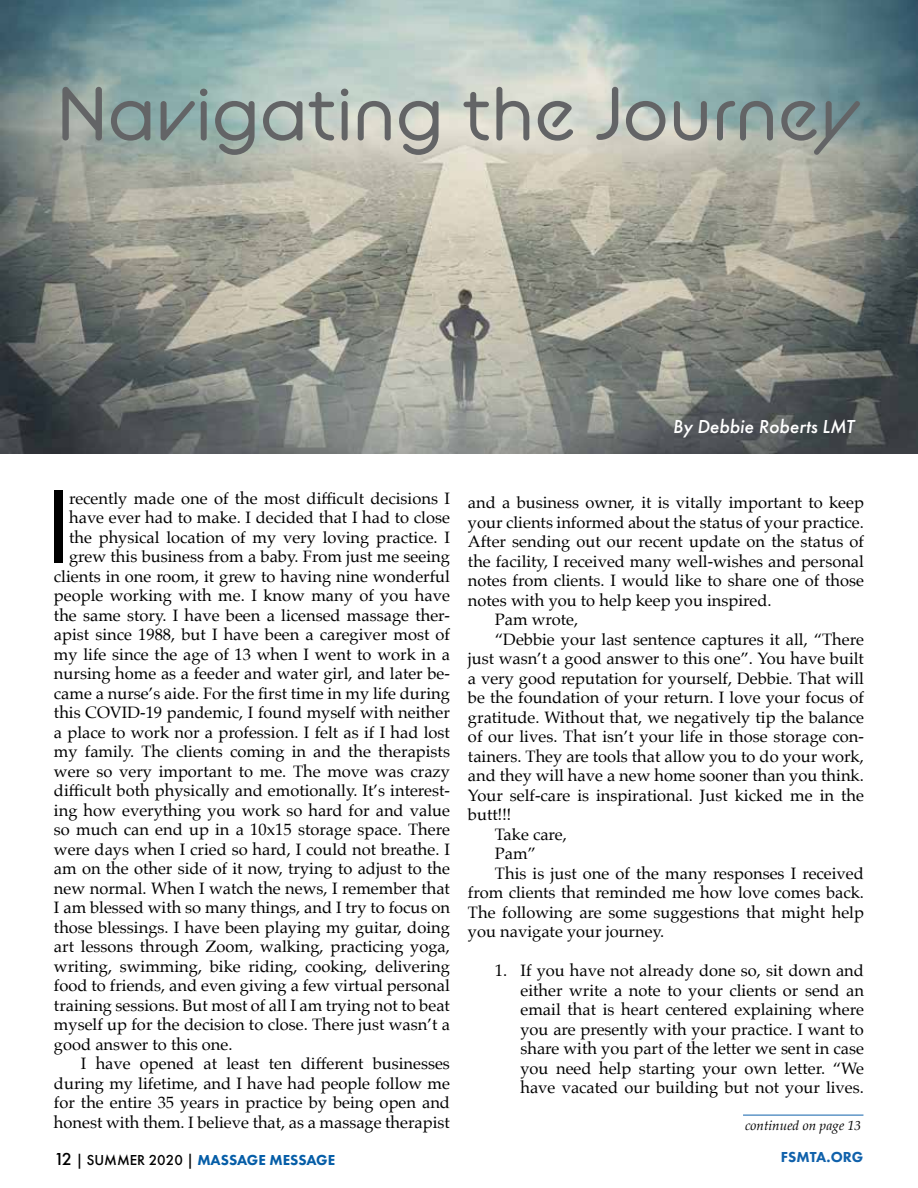
<style>
.page{position:relative;width:918px;height:1188px;background:#fff}
.page>*{position:absolute;margin:0;border:0;box-sizing:border-box;transform-origin:0 0}
.t1{font:84.6px "Antonio";color:#000}
.t2{font:75px "BC Alphapipe RB";color:#636466}
.t3{font:italic 500 19.5px "Futura PT";color:#fff}
.t4{font:16.5px/19.5px "Palatino";color:#000;text-align:justify}
.t5{font:800 15px "Futura PT";color:#055da7}
.t6{font:800 15px "Futura PT";color:#1061ab}
.t7{font:italic 13.5px "Palatino";color:#000}
.s1{font-weight:500;font-size:18px;color:#000}
.s2{font-weight:500;color:#000}
</style>
<div class="page">
<img style="left:0;top:0;width:918px;height:454px">
<hr style="left:743px;top:1115px;width:120px;height:1px;background:#1061ab">
<h2 class="t2" style="left:57px;top:67px;width:805px">Navigating the Journey</h2>
<p class="t3" style="left:673px;top:415px;width:183px">By Debbie Roberts LMT</p>
<h1 class="t1" style="left:47px;top:464px;width:23px">I</h1>
<p class="t4" style="left:69px;top:488px;width:382px">recently made one of the most difficult decisions I</p>
<p class="t4" style="left:69px;top:508px;width:382px">have ever had to make. I decided that I had to close</p>
<p class="t4" style="left:69px;top:527px;width:382px">the physical location of my very loving practice. I</p>
<p class="t4" style="left:69px;top:547px;width:382px">grew this business from a baby. From just me seeing</p>
<p class="t4" style="left:54px;top:566px;width:398px">clients in one room, it grew to having nine wonderful</p>
<p class="t4" style="left:54px;top:586px;width:397px">people working with me. I know many of you have</p>
<p class="t4" style="left:54px;top:605px;width:397px">the same story. I have been a licensed massage ther-</p>
<p class="t4" style="left:54px;top:625px;width:398px">apist since 1988, but I have been a caregiver most of</p>
<p class="t4" style="left:54px;top:644px;width:398px">my life since the age of 13 when I went to work in a</p>
<p class="t4" style="left:54px;top:664px;width:398px">nursing home as a feeder and water girl, and later be-</p>
<p class="t4" style="left:54px;top:683px;width:397px">came a nurse’s aide. For the first time in my life during</p>
<p class="t4" style="left:54px;top:703px;width:398px">this COVID-19 pandemic, I found myself with neither</p>
<p class="t4" style="left:54px;top:722px;width:397px">a place to work nor a profession. I felt as if I had lost</p>
<p class="t4" style="left:54px;top:742px;width:398px">my family. The clients coming in and the therapists</p>
<p class="t4" style="left:54px;top:761px;width:398px">were so very important to me. The move was crazy</p>
<p class="t4" style="left:54px;top:781px;width:398px">difficult both physically and emotionally. It’s interest-</p>
<p class="t4" style="left:54px;top:800px;width:398px">ing how everything you work so hard for and value</p>
<p class="t4" style="left:54px;top:820px;width:397px">so much can end up in a 10x15 storage space. There</p>
<p class="t4" style="left:54px;top:839px;width:397px">were days when I cried so hard, I could not breathe. I</p>
<p class="t4" style="left:54px;top:859px;width:397px">am on the other side of it now, trying to adjust to the</p>
<p class="t4" style="left:54px;top:879px;width:398px">new normal. When I watch the news, I remember that</p>
<p class="t4" style="left:54px;top:898px;width:398px">I am blessed with so many things, and I try to focus on</p>
<p class="t4" style="left:54px;top:918px;width:397px">those blessings. I have been playing my guitar, doing</p>
<p class="t4" style="left:54px;top:937px;width:398px">art lessons through Zoom, walking, practicing yoga,</p>
<p class="t4" style="left:54px;top:957px;width:397px">writing, swimming, bike riding, cooking, delivering</p>
<p class="t4" style="left:54px;top:976px;width:397px">food to friends, and even giving a few virtual personal</p>
<p class="t4" style="left:54px;top:996px;width:397px">training sessions. But most of all I am trying not to beat</p>
<p class="t4" style="left:54px;top:1015px;width:398px">myself up for the decision to close. There just wasn’t a</p>
<p class="t4" style="left:54px;top:1035px;width:180px">good answer to this one.</p>
<p class="t4" style="left:81px;top:1054px;width:371px">I have opened at least ten different businesses</p>
<p class="t4" style="left:54px;top:1074px;width:398px">during my lifetime, and I have had people follow me</p>
<p class="t4" style="left:54px;top:1093px;width:398px">for the entire 35 years in practice by being open and</p>
<p class="t4" style="left:54px;top:1113px;width:397px">honest with them. I believe that, as a massage therapist</p>
<p class="t4" style="left:468px;top:493px;width:398px">and a business owner, it is vitally important to keep</p>
<p class="t4" style="left:468px;top:512px;width:398px">your clients informed about the status of your practice.</p>
<p class="t4" style="left:468px;top:532px;width:397px">After sending out our recent update on the status of</p>
<p class="t4" style="left:468px;top:551px;width:398px">the facility, I received many well-wishes and personal</p>
<p class="t4" style="left:468px;top:571px;width:397px">notes from clients. I would like to share one of those</p>
<p class="t4" style="left:468px;top:590px;width:305px">notes with you to help keep you inspired.</p>
<p class="t4" style="left:495px;top:610px;width:85px">Pam wrote,</p>
<p class="t4" style="left:495px;top:629px;width:370px">“Debbie your last sentence captures it all, “There</p>
<p class="t4" style="left:468px;top:649px;width:398px">just wasn’t a good answer to this one”. You have built</p>
<p class="t4" style="left:468px;top:668px;width:398px">a very good reputation for yourself, Debbie. That will</p>
<p class="t4" style="left:468px;top:688px;width:397px">be the foundation of your return. I love your focus of</p>
<p class="t4" style="left:468px;top:707px;width:397px">gratitude. Without that, we negatively tip the balance</p>
<p class="t4" style="left:468px;top:727px;width:398px">of our lives. That isn’t your life in those storage con-</p>
<p class="t4" style="left:468px;top:746px;width:397px">tainers. They are tools that allow you to do your work,</p>
<p class="t4" style="left:468px;top:766px;width:397px">and they will have a new home sooner than you think.</p>
<p class="t4" style="left:468px;top:785px;width:398px">Your self-care is inspirational. Just kicked me in the</p>
<p class="t4" style="left:468px;top:805px;width:45px">butt!!!</p>
<p class="t4" style="left:495px;top:824px;width:73px">Take care,</p>
<p class="t4" style="left:495px;top:844px;width:43px">Pam”</p>
<p class="t4" style="left:495px;top:863px;width:370px">This is just one of the many responses I received</p>
<p class="t4" style="left:468px;top:883px;width:398px">from clients that reminded me how love comes back.</p>
<p class="t4" style="left:468px;top:902px;width:398px">The following are some suggestions that might help</p>
<p class="t4" style="left:468px;top:922px;width:198px">you navigate your journey.</p>
<p class="t4" style="left:520px;top:961px;width:345px;text-indent:-25px">1. If you have not already done so, sit down and either write a note to your clients or send an email that is heart centered explaining where you are presently with your practice. I want to share with you part of the letter we sent in case you need help starting your own letter. “We have vacated our building but not your lives.</p>
<p class="t7" style="left:745px;top:1114px;width:118px">continued on page 13</p>
<p class="t5" style="left:54px;top:1150px;width:283px"><span class="s1">12</span> <span class="s2">| SUMMER 2020 |</span> MASSAGE MESSAGE</p>
<p class="t6" style="left:781px;top:1148px;width:84px">FSMTA.ORG</p>
</div>
